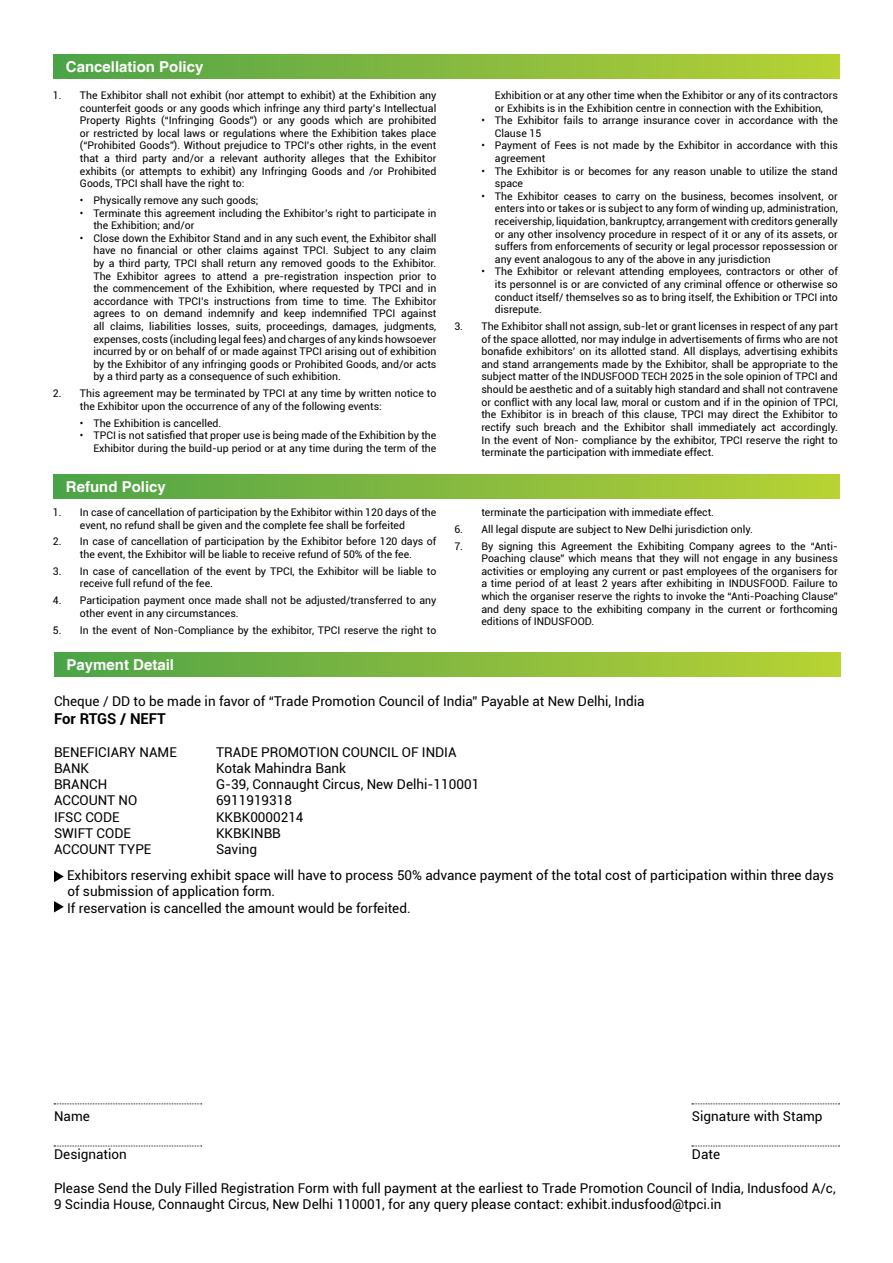
<style>
.page{position:relative;width:893px;height:1263px;background:#fff}
.page>*{position:absolute;margin:0;border:0;box-sizing:border-box;transform-origin:0 0}
.t1{font:700 15px "Helvetica";color:#fff}
.t2{font:700 15px "Roboto";color:#000}
.t3{font:13.5px/16.2px "Roboto";color:#000}
.t4{font:10.5px/12.6px "Roboto";color:#000}
</style>
<div class="page">
<div style="left:54px;top:652px;width:786px;height:25px;background:linear-gradient(to right,#4ea248,#b9d135)"></div>
<svg style="left:54px;top:871px;width:10px;height:11px"></svg>
<svg style="left:54px;top:901px;width:10px;height:11px"></svg>
<svg style="left:54px;top:1103px;width:148px;height:1px"></svg>
<svg style="left:54px;top:1145px;width:148px;height:1px"></svg>
<svg style="left:692px;top:1103px;width:148px;height:1px"></svg>
<svg style="left:692px;top:1145px;width:148px;height:1px"></svg>
<div style="left:53px;top:54px;width:787px;height:24px;background:linear-gradient(to right,#4ea248,#b9d135)"></div>
<div style="left:53px;top:474px;width:787px;height:24px;background:linear-gradient(to right,#4ea248,#b9d135)"></div>
<h1 class="t1" style="left:66px;top:57px;width:139px">Cancellation Policy</h1>
<p class="t4" style="left:80px;top:89px;width:358px;text-align:justify;text-indent:-27px">1. The Exhibitor shall not exhibit (nor attempt to exhibit) at the Exhibition any counterfeit goods or any goods which infringe any third party’s Intellectual Property Rights (“Infringing Goods”) or any goods which are prohibited or restricted by local laws or regulations where the Exhibition takes place (“Prohibited Goods”). Without prejudice to TPCI’s other rights, in the event that a third party and/or a relevant authority alleges that the Exhibitor exhibits (or attempts to exhibit) any Infringing Goods and /or Prohibited Goods, TPCI shall have the right to:</p>
<p class="t4" style="left:80px;top:194px;width:180px">• Physically remove any such goods;</p>
<p class="t4" style="left:93px;top:206px;width:344px;text-indent:-14px">• Terminate this agreement including the Exhibitor’s right to participate in the Exhibition; and/or</p>
<p class="t4" style="left:93px;top:231px;width:344px;text-align:justify;text-indent:-14px">• Close down the Exhibitor Stand and in any such event, the Exhibitor shall have no financial or other claims against TPCI. Subject to any claim by a third party, TPCI shall return any removed goods to the Exhibitor.<br>The Exhibitor agrees to attend a pre-registration inspection prior to the commencement of the Exhibition, where requested by TPCI and in accordance with TPCI’s instructions from time to time. The Exhibitor agrees to on demand indemnify and keep indemnified TPCI against all claims, liabilities losses, suits, proceedings, damages, judgments, expenses, costs (including legal fees) and charges of any kinds howsoever incurred by or on behalf of or made against TPCI arising out of exhibition by the Exhibitor of any infringing goods or Prohibited Goods, and/or acts by a third party as a consequence of such exhibition.</p>
<p class="t4" style="left:80px;top:387px;width:358px;text-indent:-27px">2. This agreement may be terminated by TPCI at any time by written notice to the Exhibitor upon the occurrence of any of the following events:</p>
<p class="t4" style="left:80px;top:416px;width:143px">• The Exhibition is cancelled.</p>
<p class="t4" style="left:80px;top:429px;width:358px;text-align:right">• TPCI is not satisfied that proper use is being made of the Exhibition by the<br>Exhibitor during the build-up period or at any time during the term of the</p>
<h1 class="t1" style="left:66px;top:477px;width:102px">Refund Policy</h1>
<p class="t4" style="left:53px;top:505px;width:385px;text-align:center">1. In case of cancellation of participation by the Exhibitor within 120 days of the event, no refund shall be given and the complete fee shall be forfeited</p>
<p class="t4" style="left:53px;top:535px;width:385px;text-align:center">2. In case of cancellation of participation by the Exhibitor before 120 days of the event, the Exhibitor will be liable to receive refund of 50% of the fee.</p>
<p class="t4" style="left:80px;top:564px;width:358px;text-indent:-27px">3. In case of cancellation of the event by TPCI, the Exhibitor will be liable to receive full refund of the fee.</p>
<p class="t4" style="left:80px;top:594px;width:358px;text-indent:-27px">4. Participation payment once made shall not be adjusted/transferred to any other event in any circumstances.</p>
<p class="t4" style="left:53px;top:623px;width:385px">5. In the event of Non-Compliance by the exhibitor, TPCI reserve the right to</p>
<p class="t4" style="left:495px;top:89px;width:344px">Exhibition or at any other time when the Exhibitor or any of its contractors or Exhibits is in the Exhibition centre in connection with the Exhibition,</p>
<p class="t4" style="left:495px;top:114px;width:344px;text-indent:-14px">• The Exhibitor fails to arrange insurance cover in accordance with the<br>Clause 15</p>
<p class="t4" style="left:495px;top:139px;width:344px;text-indent:-14px">• Payment of Fees is not made by the Exhibitor in accordance with this agreement</p>
<p class="t4" style="left:495px;top:164px;width:344px;text-indent:-14px">• The Exhibitor is or becomes for any reason unable to utilize the stand space</p>
<p class="t4" style="left:495px;top:189px;width:344px;text-align:justify;text-indent:-14px">• The Exhibitor ceases to carry on the business, becomes insolvent, or enters into or takes or is subject to any form of winding up, administration, receivership, liquidation, bankruptcy, arrangement with creditors generally or any other insolvency procedure in respect of it or any of its assets, or suffers from enforcements of security or legal processor repossession or any event analogous to any of the above in any jurisdiction</p>
<p class="t4" style="left:495px;top:265px;width:344px;text-align:justify;text-indent:-14px">• The Exhibitor or relevant attending employees, contractors or other of its personnel is or are convicted of any criminal offence or otherwise so conduct itself/ themselves so as to bring itself, the Exhibition or TPCI into disrepute.</p>
<p class="t4" style="left:481px;top:320px;width:358px;text-align:justify;text-indent:-27px">3. The Exhibitor shall not assign, sub-let or grant licenses in respect of any part of the space allotted, nor may indulge in advertisements of firms who are not bonafide exhibitors’ on its allotted stand. All displays, advertising exhibits and stand arrangements made by the Exhibitor, shall be appropriate to the subject matter of the INDUSFOOD TECH 2025 in the sole opinion of TPCI and should be aesthetic and of a suitably high standard and shall not contravene or conflict with any local law, moral or custom and if in the opinion of TPCI, the Exhibitor is in breach of this clause, TPCI may direct the Exhibitor to rectify such breach and the Exhibitor shall immediately act accordingly.<br>In the event of Non- compliance by the exhibitor, TPCI reserve the right to terminate the participation with immediate effect.</p>
<p class="t4" style="left:481px;top:505px;width:234px">terminate the participation with immediate effect.</p>
<p class="t4" style="left:454px;top:522px;width:300px">6. All legal dispute are subject to New Delhi jurisdiction only.</p>
<p class="t4" style="left:481px;top:539px;width:358px;text-align:justify;text-indent:-27px">7. By signing this Agreement the Exhibiting Company agrees to the “Anti-Poaching clause” which means that they will not engage in any business activities or employing any current or past employees of the organisers for a time period of at least 2 years after exhibiting in INDUSFOOD. Failure to which the organiser reserve the rights to invoke the “Anti-Poaching Clause” and deny space to the exhibiting company in the current or forthcoming editions of INDUSFOOD.</p>
<h1 class="t1" style="left:67px;top:656px;width:109px">Payment Detail</h1>
<p class="t3" style="left:54px;top:693px;width:592px">Cheque / DD to be made in favor of “Trade Promotion Council of India” Payable at New Delhi, India</p>
<h1 class="t2" style="left:54px;top:708px;width:113px">For RTGS / NEFT</h1>
<p class="t3" style="left:54px;top:743px;width:124px">BENEFICIARY NAME</p>
<p class="t3" style="left:216px;top:743px;width:242px">TRADE PROMOTION COUNCIL OF INDIA</p>
<p class="t3" style="left:54px;top:759px;width:37px">BANK</p>
<p class="t3" style="left:216px;top:759px;width:132px">Kotak Mahindra Bank</p>
<p class="t3" style="left:54px;top:776px;width:55px">BRANCH</p>
<p class="t3" style="left:216px;top:776px;width:265px">G-39, Connaught Circus, New Delhi-110001</p>
<p class="t3" style="left:54px;top:792px;width:85px">ACCOUNT NO</p>
<p class="t3" style="left:216px;top:792px;width:78px">6911919318</p>
<p class="t3" style="left:54px;top:808px;width:67px">IFSC CODE</p>
<p class="t3" style="left:216px;top:808px;width:89px">KKBK0000214</p>
<p class="t3" style="left:54px;top:824px;width:17px">Swift</p>
<p class="t3" style="left:97px;top:824px;width:21px">Code</p>
<p class="t3" style="left:216px;top:824px;width:66px">KKBKINBB</p>
<p class="t3" style="left:54px;top:840px;width:19px">Account</p>
<p class="t3" style="left:119px;top:840px;width:16px">Type</p>
<p class="t3" style="left:67px;top:835px;width:768px;line-height:26.1px;text-indent:149px">Saving<br>Exhibitors reserving exhibit space will have to process 50% advance payment of the total cost of participation within three days</p>
<p class="t3" style="left:67px;top:883px;width:345px">of submission of application form.<br>If reservation is cancelled the amount would be forfeited.</p>
<p class="t3" style="left:54px;top:1107px;width:37px">Name</p>
<p class="t3" style="left:54px;top:1146px;width:74px">Designation</p>
<p class="t3" style="left:692px;top:1107px;width:132px">Signature with Stamp</p>
<p class="t3" style="left:692px;top:1146px;width:30px">Date</p>
<p class="t3" style="left:54px;top:1179px;width:783px">Please Send the Duly Filled Registration Form with full payment at the earliest to Trade Promotion Council of India, Indusfood A/c,<br>9 Scindia House, Connaught Circus, New Delhi 110001, for any query please contact: exhibit.indusfood@tpci.in</p>
</div>
